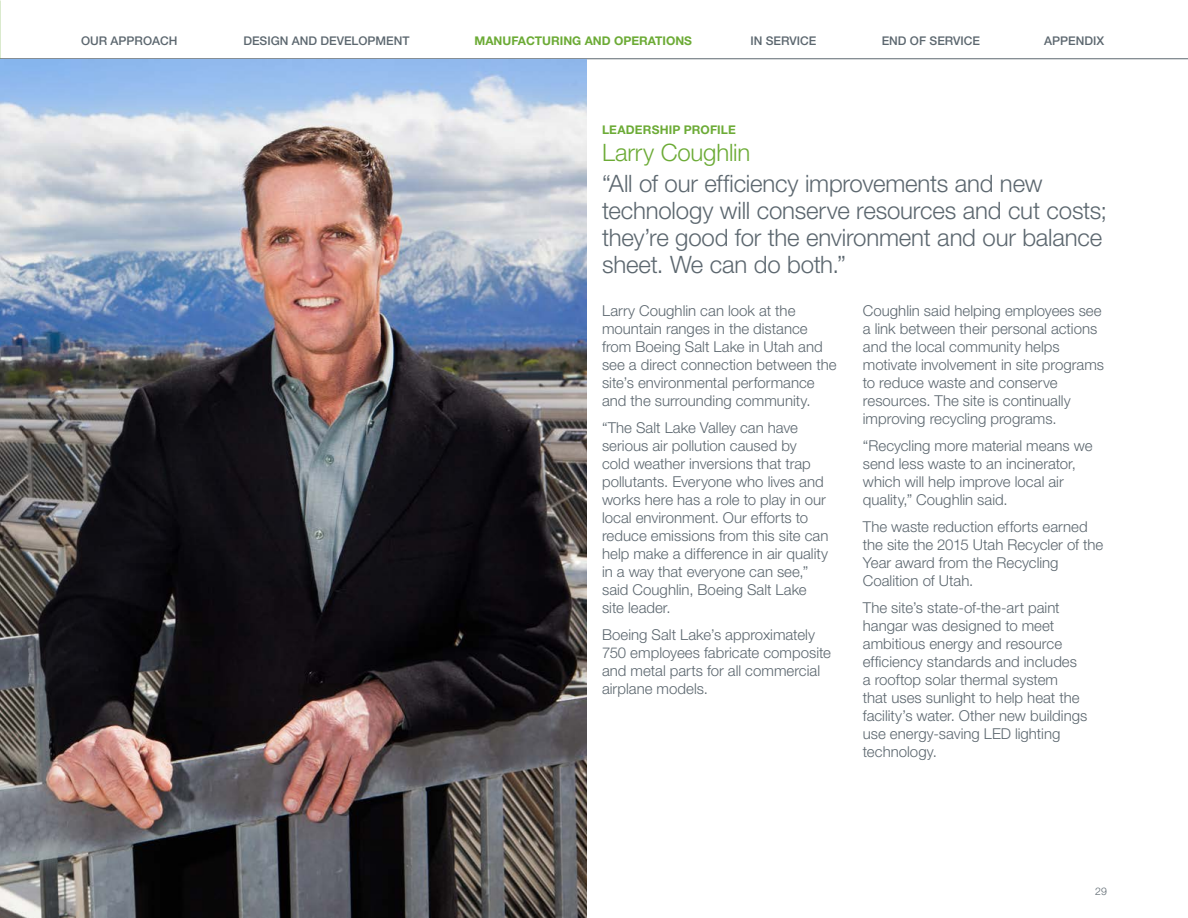
<style>
.page{position:relative;width:1188px;height:918px;background:#fff}
.page>*{position:absolute;margin:0;border:0;box-sizing:border-box;transform-origin:0 0}
.t1{font:300 24px/27px "Helvetica Neue LT Std";letter-spacing:-.01em;color:#5c676f}
.t2{font:300 24px "Helvetica Neue LT Std";letter-spacing:-.005em;color:#6cab36}
.t3{font:300 15px/18px "Helvetica Neue LT Std";color:#5c676f}
.t4{font:500 12px "Helvetica Neue LT Std";color:#5c676f}
.t5{font:700 12px "Helvetica Neue LT Std";color:#6cab36}
.t6{font:300 10.5px "Helvetica Neue LT Std";color:#5c676f}
</style>
<div class="page">
<hr style="left:0;top:58px;width:1188px;height:1px;background:#5c676f">
<img style="left:0;top:59px;width:587px;height:859px">
<p class="t4" style="left:81px;top:33px;width:98px">OUR APPROACH</p>
<p class="t4" style="left:243px;top:33px;width:168px">DESIGN AND DEVELOPMENT</p>
<p class="t5" style="left:475px;top:33px;width:219px">MANUFACTURING AND OPERATIONS</p>
<p class="t4" style="left:750px;top:33px;width:67px">IN SERVICE</p>
<p class="t4" style="left:882px;top:33px;width:100px">END OF SERVICE</p>
<p class="t4" style="left:1044px;top:33px;width:62px">APPENDIX</p>
<p class="t5" style="left:602px;top:122px;width:135px">LEADERSHIP PROFILE</p>
<h1 class="t2" style="left:602px;top:137px;width:150px">Larry Coughlin</h1>
<h1 class="t1" style="left:602px;top:170px;width:507px">“All of our efficiency improvements and new technology will conserve resources and cut costs; they’re good for the environment and our balance sheet. We can do both.”</h1>
<p class="t3" style="left:602px;top:302px;width:236px">Larry Coughlin can look at the mountain ranges in the distance from Boeing Salt Lake in Utah and see a direct connection between the site’s environmental performance and the surrounding community.</p>
<p class="t3" style="left:602px;top:419px;width:228px">“The Salt Lake Valley can have serious air pollution caused by<br>cold weather inversions that trap pollutants. Everyone who lives and works here has a role to play in our local environment. Our efforts to reduce emissions from this site can help make a difference in air quality in a way that everyone can see,” said Coughlin, Boeing Salt Lake site leader.</p>
<p class="t3" style="left:602px;top:626px;width:230px">Boeing Salt Lake’s approximately<br>750 employees fabricate composite and metal parts for all commercial airplane models.</p>
<p class="t3" style="left:863px;top:302px;width:243px">Coughlin said helping employees see a link between their personal actions and the local community helps motivate involvement in site programs to reduce waste and conserve resources. The site is continually improving recycling programs.</p>
<p class="t3" style="left:863px;top:437px;width:231px">“Recycling more material means we send less waste to an incinerator, which will help improve local air quality,” Coughlin said.</p>
<p class="t3" style="left:863px;top:518px;width:242px">The waste reduction efforts earned the site the 2015 Utah Recycler of the<br>Year award from the Recycling<br>Coalition of Utah.</p>
<p class="t3" style="left:863px;top:599px;width:226px">The site’s state-of-the-art paint hangar was designed to meet ambitious energy and resource efficiency standards and includes a rooftop solar thermal system<br>that uses sunlight to help heat the facility’s water. Other new buildings use energy-saving LED lighting technology.</p>
<p class="t6" style="left:1095px;top:885px;width:13px">29</p>
</div>
